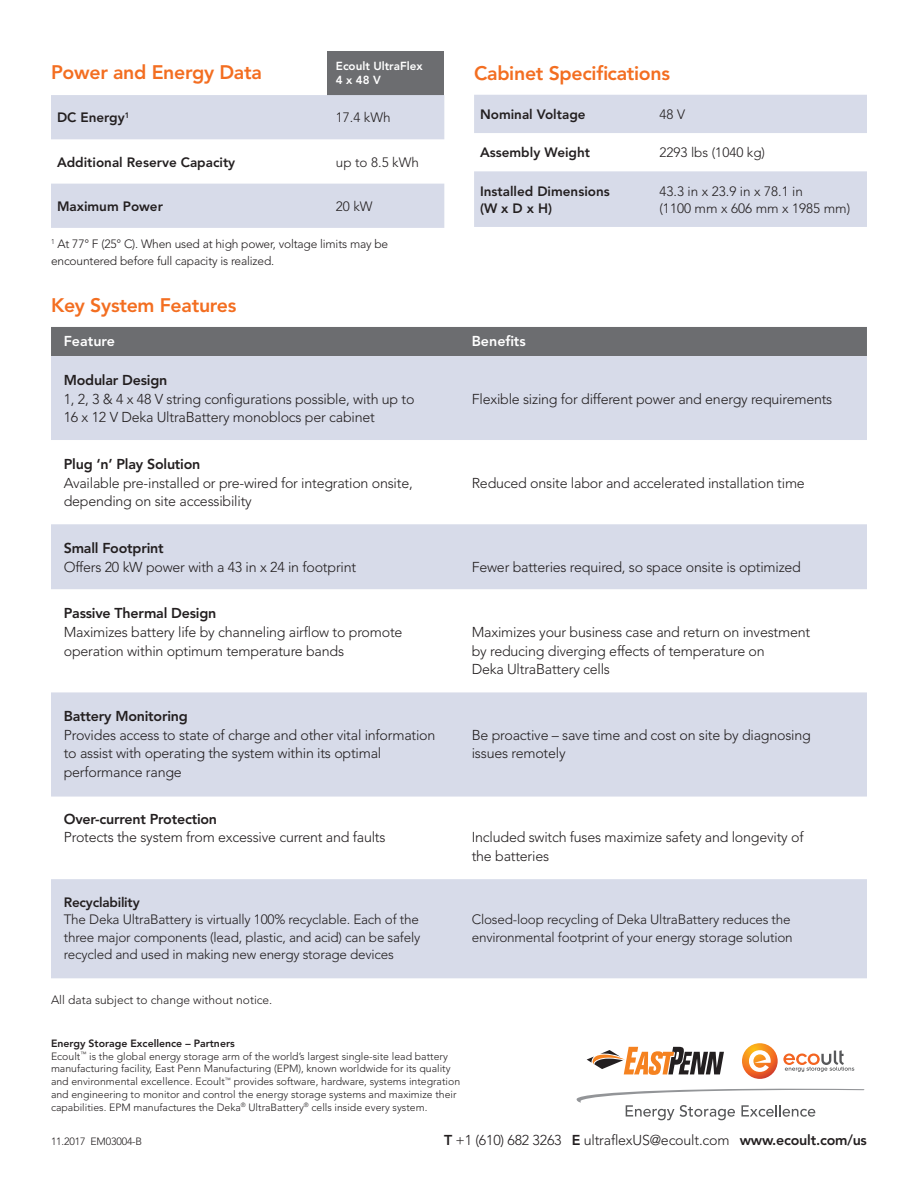
<style>
.page{position:relative;width:918px;height:1188px;background:#fff}
.page>*{position:absolute;margin:0;border:0;box-sizing:border-box;transform-origin:0 0}
.Heading_2{font:800 19.5px "Avenir";letter-spacing:-.015em;color:#f36e21}
.Body_Copy{font:300 14.25px/18.8px "Avenir";letter-spacing:-.015em;color:#231f20}
.t1{font:800 14.25px "Avenir";color:#fff}
.Table_Body_Copy{font:300 13.5px/17.2px "Avenir";letter-spacing:-.015em;color:#231f20;text-align:justify}
.TABLE_-_Text_7pt{font:800 13.5px/17.2px "Avenir";color:#231f20}
.TABLE_-_Text_7pt-2{font:300 13.5px/17.2px "Avenir";color:#231f20}
.Table_Heading_3{font:800 13.5px "Avenir";letter-spacing:-.015em;color:#231f20}
.Body_Copy-2{font:300 12px/17.2px "Avenir";letter-spacing:-.015em;color:#231f20}
.TABLE_-_Heading_Whit{font:800 11.7px "Avenir";color:#fff}
.Body_Copy-3{font:300 10.5px/12.8px "Avenir";color:#231f20}
.Body_Copy-4{font:800 10.5px "Avenir";color:#231f20}
.s1{font-weight:800}
</style>
<div class="page">
<div style="left:51px;top:327px;width:816px;height:29px;background:#6c6d70"></div>
<div style="left:51px;top:356px;width:816px;height:619px;background:#d7dbe9"></div>
<svg style="left:51px;top:440px;width:816px;height:439px"></svg>
<hr style="left:51px;top:794px;width:408px;height:3px;background:#d7dbe9">
<hr style="left:459px;top:794px;width:408px;height:3px;background:#d7dbe9">
<hr style="left:51px;top:975px;width:408px;height:3px;background:#d7dbe9">
<hr style="left:459px;top:975px;width:408px;height:3px;background:#d7dbe9">
<div style="left:327px;top:51px;width:117px;height:44px;background:#6c6d70"></div>
<svg style="left:51px;top:95px;width:393px;height:133px;fill:#d7dbe9"></svg>
<svg style="left:474px;top:95px;width:393px;height:132px;fill:#d7dbe9"></svg>
<svg style="left:587px;top:1047px;width:137px;height:28px"></svg>
<svg style="left:742px;top:1043px;width:36px;height:36px"></svg>
<svg style="left:749px;top:1050px;width:22px;height:22px"></svg>
<svg style="left:783px;top:1050px;width:71px;height:22px"></svg>
<svg style="left:577px;top:1088px;width:287px;height:32px"></svg>
<p class="Heading_2" style="left:51px;top:60px;width:212px">Power and Energy Data</p>
<p class="TABLE_-_Heading_Whit" style="left:336px;top:60px;width:88px">Ecoult UltraFlex</p>
<p class="TABLE_-_Heading_Whit" style="left:336px;top:73px;width:46px">4 x 48 V</p>
<p class="TABLE_-_Text_7pt" style="left:57px;top:109px;width:74px">DC Energy<sup>1</sup></p>
<p class="TABLE_-_Text_7pt-2" style="left:336px;top:109px;width:56px">17.4 kWh</p>
<p class="TABLE_-_Text_7pt" style="left:57px;top:153px;width:180px">Additional Reserve Capacity</p>
<p class="TABLE_-_Text_7pt-2" style="left:336px;top:153px;width:85px">up to 8.5 kWh</p>
<p class="TABLE_-_Text_7pt" style="left:57px;top:198px;width:107px">Maximum Power</p>
<p class="TABLE_-_Text_7pt-2" style="left:336px;top:198px;width:38px">20 kW</p>
<p class="Body_Copy-2" style="left:51px;top:235px;width:339px"><sup>1</sup> At 77° F (25° C). When used at high power, voltage limits may be encountered before full capacity is realized.</p>
<p class="Heading_2" style="left:474px;top:62px;width:198px">Cabinet Specifications</p>
<p class="TABLE_-_Text_7pt" style="left:480px;top:106px;width:107px">Nominal Voltage</p>
<p class="TABLE_-_Text_7pt-2" style="left:659px;top:106px;width:27px">48 V</p>
<p class="TABLE_-_Text_7pt" style="left:480px;top:144px;width:112px">Assembly Weight</p>
<p class="TABLE_-_Text_7pt-2" style="left:659px;top:144px;width:107px">2293 lbs (1040 kg)</p>
<p class="TABLE_-_Text_7pt" style="left:480px;top:182px;width:131px">Installed Dimensions (W x D x H)</p>
<p class="TABLE_-_Text_7pt-2" style="left:659px;top:182px;width:192px">43.3 in x 23.9 in x 78.1 in<br>(1100 mm x 606 mm x 1985 mm)</p>
<p class="Heading_2" style="left:51px;top:294px;width:187px">Key System Features</p>
<p class="t1" style="left:64px;top:333px;width:53px">Feature</p>
<p class="t1" style="left:472px;top:333px;width:56px">Benefits</p>
<p class="Body_Copy" style="left:64px;top:370px;width:352px"><span class="s1">Modular Design<br></span>1, 2, 3 &amp; 4 x 48 V string configurations possible, with up to<br>16 x 12 V Deka UltraBattery monoblocs per cabinet</p>
<p class="Body_Copy" style="left:472px;top:389px;width:362px">Flexible sizing for different power and energy requirements</p>
<p class="Body_Copy" style="left:64px;top:455px;width:351px"><span class="s1">Plug ‘n’ Play Solution<br></span>Available pre-installed or pre-wired for integration onsite, depending on site accessibility</p>
<p class="Body_Copy" style="left:64px;top:539px;width:294px"><span class="s1">Small Footprint<br></span>Offers 20 kW power with a 43 in x 24 in footprint</p>
<p class="Body_Copy" style="left:64px;top:604px;width:340px"><span class="s1">Passive Thermal Design<br></span>Maximizes battery life by channeling airflow to promote operation within optimum temperature bands</p>
<p class="Body_Copy" style="left:64px;top:707px;width:373px"><span class="s1">Battery Monitoring<br></span>Provides access to state of charge and other vital information to assist with operating the system within its optimal performance range</p>
<p class="Body_Copy" style="left:64px;top:809px;width:323px"><span class="s1">Over-current Protection<br></span>Protects the system from excessive current and faults</p>
<p class="Body_Copy" style="left:472px;top:473px;width:335px">Reduced onsite labor and accelerated installation time</p>
<p class="Body_Copy" style="left:472px;top:557px;width:331px">Fewer batteries required, so space onsite is optimized</p>
<p class="Body_Copy" style="left:472px;top:623px;width:340px">Maximizes your business case and return on investment by reducing diverging effects of temperature on<br>Deka UltraBattery cells</p>
<p class="Body_Copy" style="left:472px;top:725px;width:341px">Be proactive – save time and cost on site by diagnosing issues remotely</p>
<p class="Body_Copy" style="left:472px;top:828px;width:333px">Included switch fuses maximize safety and longevity of the batteries</p>
<p class="Table_Heading_3" style="left:64px;top:895px;width:77px">Recyclability</p>
<p class="Table_Body_Copy" style="left:64px;top:911px;width:358px">The Deka UltraBattery is virtually 100% recyclable. Each of the three major components (lead, plastic, and acid) can be safely recycled and used in making new energy storage devices</p>
<p class="Table_Body_Copy" style="left:472px;top:911px;width:323px">Closed-loop recycling of Deka UltraBattery reduces the environmental footprint of your energy storage solution</p>
<p class="Body_Copy-2" style="left:51px;top:991px;width:223px">All data subject to change without notice.</p>
<p class="Body_Copy-4" style="left:51px;top:1037px;width:185px">Energy Storage Excellence – Partners</p>
<p class="Body_Copy-3" style="left:51px;top:1050px;width:411px">Ecoult<sup>™</sup> is the global energy storage arm of the world’s largest single-site lead battery manufacturing facility, East Penn Manufacturing (EPM), known worldwide for its quality and environmental excellence. Ecoult<sup>™</sup> provides software, hardware, systems integration and engineering to monitor and control the energy storage systems and maximize their capabilities. EPM manufactures the Deka<sup>®</sup> UltraBattery<sup>®</sup> cells inside every system.</p>
<p class="Body_Copy-3" style="left:51px;top:1135px;width:93px">11.2017 EM03004-B</p>
<p class="Body_Copy" style="left:444px;top:1131px;width:424px"><span class="s1">T</span> +1 (610) 682 3263 <span class="s1">E</span> ultraflexUS@ecoult.com <span class="s1">www.ecoult.com/us</span></p>
</div>
